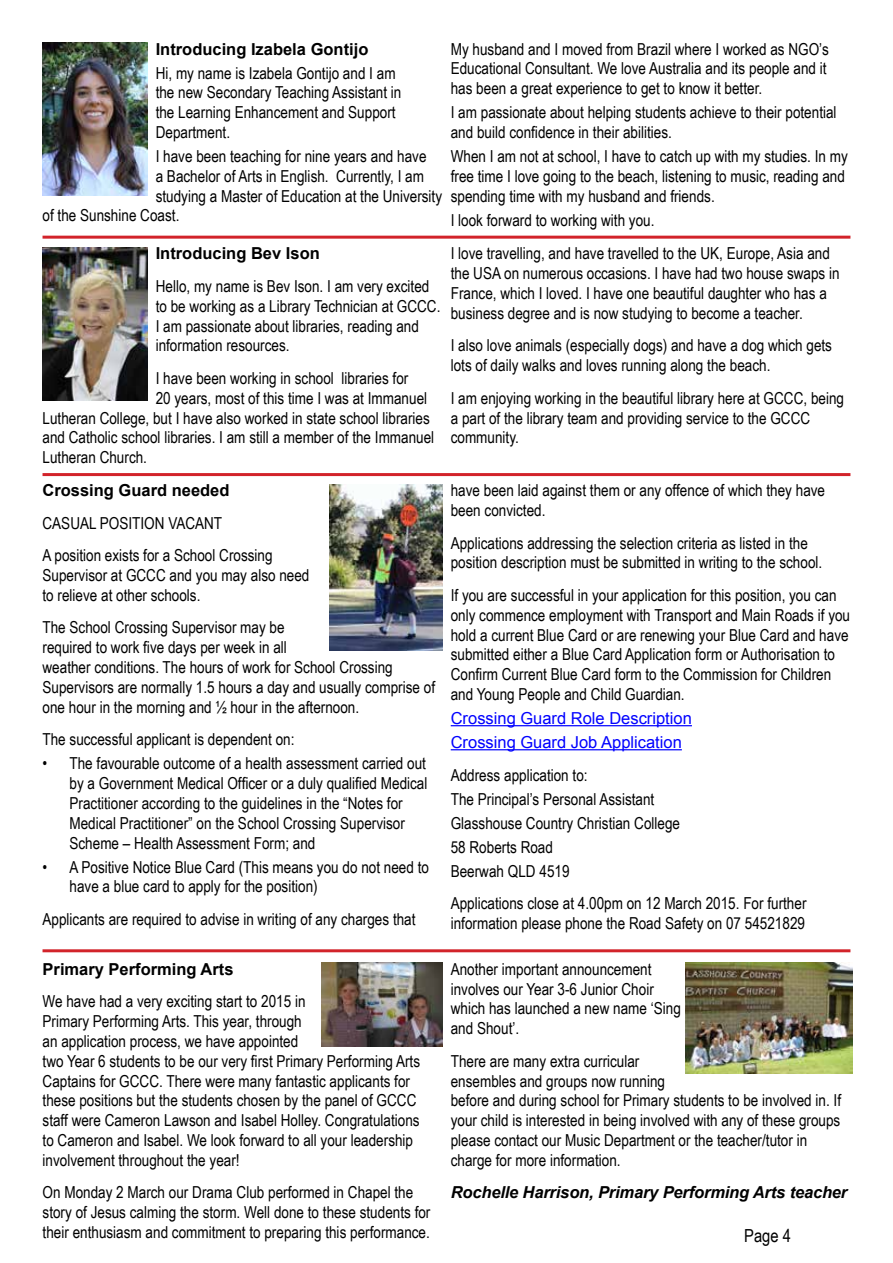
<style>
.page{position:relative;width:893px;height:1263px;background:#fff}
.page>*{position:absolute;margin:0;border:0;box-sizing:border-box;transform-origin:0 0}
.t1{font:18px "Arial Narrow";color:#000}
.t2{font:16.5px/19.8px "Arial Narrow";color:#000}
.t3{font:700 16.5px "Arial";color:#000}
.t4{font:16.5px/24px "Arial";color:#00f}
.t5{font:italic 700 16.5px "Arial";letter-spacing:-.01em;color:#000}
</style>
<div class="page">
<hr style="left:43px;top:236px;width:807px;height:3px;background:#d2232a">
<img style="left:43px;top:43px;width:104px;height:153px">
<hr style="left:451px;top:725px;width:241px;height:1px;background:#00f">
<hr style="left:451px;top:749px;width:231px;height:1px;background:#00f">
<img style="left:330px;top:484px;width:112px;height:166px">
<hr style="left:43px;top:949px;width:807px;height:3px;background:#d2232a">
<hr style="left:43px;top:473px;width:807px;height:3px;background:#d2232a">
<img style="left:43px;top:247px;width:104px;height:154px">
<img style="left:321px;top:963px;width:121px;height:84px">
<img style="left:685px;top:963px;width:168px;height:110px">
<p class="t3" style="left:156px;top:38px;width:214px">Introducing Izabela Gontijo</p>
<p class="t2" style="left:156px;top:62px;width:247px">Hi, my name is Izabela Gontijo and I am the new Secondary Teaching Assistant in the Learning Enhancement and Support<br>Department.</p>
<p class="t2" style="left:156px;top:146px;width:272px">I have been teaching for nine years and have</p>
<p class="t2" style="left:156px;top:166px;width:270px">a Bachelor of Arts in English. Currently, I am</p>
<p class="t2" style="left:156px;top:185px;width:288px">studying a Master of Education at the University</p>
<p class="t2" style="left:43px;top:205px;width:138px">of the Sunshine Coast.</p>
<p class="t3" style="left:156px;top:243px;width:166px">Introducing Bev Ison</p>
<p class="t2" style="left:156px;top:276px;width:286px">Hello, my name is Bev Ison. I am very excited to be working as a Library Technician at GCCC.<br>I am passionate about libraries, reading and information resources.</p>
<p class="t2" style="left:156px;top:368px;width:254px">I have been working in school libraries for</p>
<p class="t2" style="left:156px;top:387px;width:273px">20 years, most of this time I was at Immanuel</p>
<p class="t2" style="left:43px;top:407px;width:389px">Lutheran College, but I have also worked in state school libraries</p>
<p class="t2" style="left:43px;top:427px;width:393px">and Catholic school libraries. I am still a member of the Immanuel</p>
<p class="t2" style="left:43px;top:447px;width:106px">Lutheran Church.</p>
<p class="t3" style="left:43px;top:479px;width:189px">Crossing Guard needed</p>
<p class="t2" style="left:43px;top:506px;width:232px;line-height:32.5px">CASUAL POSITION VACANT<br>A position exists for a School Crossing</p>
<p class="t2" style="left:43px;top:565px;width:268px">Supervisor at GCCC and you may also need to relieve at other schools.</p>
<p class="t2" style="left:43px;top:617px;width:394px">The School Crossing Supervisor may be<br>required to work five days per week in all<br>weather conditions. The hours of work for School Crossing Supervisors are normally 1.5 hours a day and usually comprise of one hour in the morning and ½ hour in the afternoon.</p>
<p class="t2" style="left:43px;top:729px;width:253px">The successful applicant is dependent on:</p>
<p class="t2" style="left:70px;top:753px;width:359px;text-indent:-27px">• The favourable outcome of a health assessment carried out by a Government Medical Officer or a duly qualified Medical Practitioner according to the guidelines in the “Notes for Medical Practitioner” on the School Crossing Supervisor Scheme – Health Assessment Form; and</p>
<p class="t2" style="left:70px;top:856px;width:361px;text-indent:-27px">• A Positive Notice Blue Card (This means you do not need to have a blue card to apply for the position)</p>
<p class="t2" style="left:43px;top:908px;width:375px">Applicants are required to advise in writing of any charges that</p>
<p class="t2" style="left:451px;top:38px;width:380px">My husband and I moved from Brazil where I worked as NGO’s<br>Educational Consultant. We love Australia and its people and it has been a great experience to get to know it better.</p>
<p class="t2" style="left:451px;top:102px;width:387px">I am passionate about helping students achieve to their potential and build confidence in their abilities.</p>
<p class="t2" style="left:451px;top:146px;width:399px">When I am not at school, I have to catch up with my studies. In my free time I love going to the beach, listening to music, reading and spending time with my husband and friends.</p>
<p class="t2" style="left:451px;top:209px;width:205px">I look forward to working with you.</p>
<p class="t2" style="left:451px;top:243px;width:390px">I love travelling, and have travelled to the UK, Europe, Asia and the USA on numerous occasions. I have had two house swaps in France, which I loved. I have one beautiful daughter who has a business degree and is now studying to become a teacher.</p>
<p class="t2" style="left:451px;top:335px;width:383px">I also love animals (especially dogs) and have a dog which gets lots of daily walks and loves running along the beach.</p>
<p class="t2" style="left:451px;top:387px;width:395px">I am enjoying working in the beautiful library here at GCCC, being a part of the library team and providing service to the GCCC community.</p>
<p class="t2" style="left:451px;top:480px;width:376px">have been laid against them or any offence of which they have been convicted.</p>
<p class="t2" style="left:451px;top:532px;width:373px">Applications addressing the selection criteria as listed in the position description must be submitted in writing to the school.</p>
<p class="t2" style="left:451px;top:584px;width:401px">If you are successful in your application for this position, you can only commence employment with Transport and Main Roads if you hold a current Blue Card or are renewing your Blue Card and have submitted either a Blue Card Application form or Authorisation to Confirm Current Blue Card form to the Commission for Children and Young People and Child Guardian.</p>
<p class="t4" style="left:451px;top:706px;width:243px">Crossing Guard Role Description<br>Crossing Guard Job Application</p>
<p class="t2" style="left:451px;top:762px;width:231px;line-height:24px">Address application to:<br>The Principal’s Personal Assistant<br>Glasshouse Country Christian College<br>58 Roberts Road<br>Beerwah QLD 4519</p>
<p class="t2" style="left:451px;top:893px;width:357px">Applications close at 4.00pm on 12 March 2015. For further information please phone the Road Safety on 07 54521829</p>
<p class="t3" style="left:43px;top:958px;width:193px">Primary Performing Arts</p>
<p class="t2" style="left:43px;top:991px;width:379px">We have had a very exciting start to 2015 in<br>Primary Performing Arts. This year, through<br>an application process, we have appointed<br>two Year 6 students to be our very first Primary Performing Arts Captains for GCCC. There were many fantastic applicants for these positions but the students chosen by the panel of GCCC staff were Cameron Lawson and Isabel Holley. Congratulations to Cameron and Isabel. We look forward to all your leadership involvement throughout the year!</p>
<p class="t2" style="left:43px;top:1182px;width:389px">On Monday 2 March our Drama Club performed in Chapel the story of Jesus calming the storm. Well done to these students for their enthusiasm and commitment to preparing this performance.</p>
<p class="t2" style="left:451px;top:958px;width:232px">Another important announcement involves our Year 3-6 Junior Choir which has launched a new name ‘Sing and Shout’.</p>
<p class="t2" style="left:451px;top:1050px;width:392px">There are many extra curricular<br>ensembles and groups now running<br>before and during school for Primary students to be involved in. If your child is interested in being involved with any of these groups please contact our Music Department or the teacher/tutor in charge for more information.</p>
<p class="t5" style="left:451px;top:1181px;width:398px">Rochelle Harrison, Primary Performing Arts teacher</p>
<p class="t1" style="left:744px;top:1222px;width:48px">Page 4</p>
</div>
